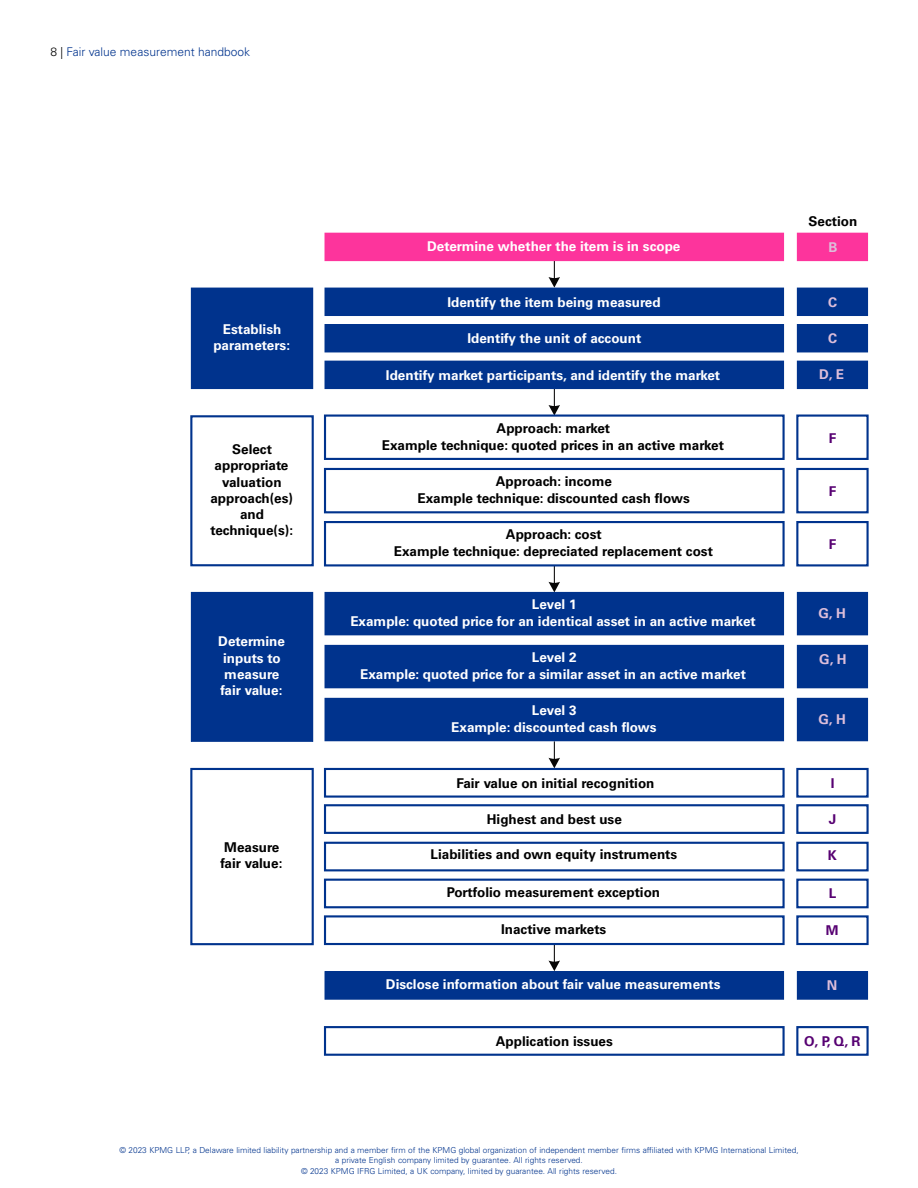
<style>
.page{position:relative;width:918px;height:1188px;background:#fff}
.page>*{position:absolute;margin:0;border:0;box-sizing:border-box;transform-origin:0 0}
.t1{font:700 13.5px/16.2px "Univers LT Std";color:#000;text-align:center}
.t2{font:700 13.5px/16.2px "Univers LT Std";color:#fff;text-align:center}
.t3{font:700 13.5px "Univers LT Std";color:#ddbeda}
.t4{font:700 13.5px "Univers LT Std";color:#570172}
.t5{font:300 12px "Univers LT Std";color:#00338d}
.t6{font:300 8.25px/10.5px "Univers LT Std";color:#00338d;text-align:center}
.s1{color:#000}
</style>
<div class="page">
<svg style="left:549px;top:261px;width:11px;height:27px"></svg>
<svg style="left:549px;top:566px;width:11px;height:26px"></svg>
<svg style="left:549px;top:389px;width:11px;height:26px"></svg>
<svg style="left:549px;top:741px;width:11px;height:27px"></svg>
<svg style="left:549px;top:945px;width:11px;height:26px"></svg>
<div style="left:325px;top:233px;width:459px;height:28px;background:#fd349c"></div>
<div style="left:797px;top:233px;width:71px;height:28px;background:#fd349c"></div>
<div style="left:325px;top:288px;width:459px;height:28px;background:#00338d"></div>
<div style="left:191px;top:288px;width:122px;height:101px;background:#00338d"></div>
<div style="left:797px;top:288px;width:71px;height:28px;background:#00338d"></div>
<div style="left:325px;top:325px;width:459px;height:27px;background:#00338d"></div>
<div style="left:325px;top:324px;width:459px;height:28px;border:1px solid #00338d"></div>
<div style="left:797px;top:325px;width:71px;height:27px;background:#00338d"></div>
<div style="left:797px;top:324px;width:71px;height:28px;border:1px solid #00338d"></div>
<div style="left:325px;top:361px;width:459px;height:28px;background:#00338d"></div>
<div style="left:797px;top:361px;width:71px;height:28px;background:#00338d"></div>
<div style="left:190px;top:415px;width:124px;height:151px;border:2px solid #00338d"></div>
<div style="left:796px;top:415px;width:73px;height:45px;border:2px solid #00338d"></div>
<div style="left:796px;top:468px;width:73px;height:45px;border:2px solid #00338d"></div>
<div style="left:796px;top:521px;width:73px;height:45px;border:2px solid #00338d"></div>
<div style="left:324px;top:415px;width:461px;height:45px;border:2px solid #00338d"></div>
<div style="left:191px;top:592px;width:122px;height:149px;background:#00338d"></div>
<div style="left:191px;top:592px;width:122px;height:150px;border:1px solid #00338d"></div>
<div style="left:797px;top:698px;width:71px;height:43px;background:#00338d"></div>
<div style="left:325px;top:698px;width:459px;height:43px;background:#00338d"></div>
<div style="left:797px;top:645px;width:71px;height:43px;background:#00338d"></div>
<div style="left:325px;top:645px;width:459px;height:43px;background:#00338d"></div>
<div style="left:797px;top:592px;width:71px;height:43px;background:#00338d"></div>
<div style="left:325px;top:592px;width:459px;height:43px;background:#00338d"></div>
<div style="left:324px;top:468px;width:461px;height:45px;border:2px solid #00338d"></div>
<div style="left:324px;top:521px;width:461px;height:45px;border:2px solid #00338d"></div>
<div style="left:324px;top:768px;width:461px;height:30px;border:2px solid #00338d"></div>
<div style="left:796px;top:768px;width:73px;height:30px;border:2px solid #00338d"></div>
<div style="left:324px;top:804px;width:461px;height:30px;border:2px solid #00338d"></div>
<div style="left:796px;top:804px;width:73px;height:30px;border:2px solid #00338d"></div>
<div style="left:324px;top:842px;width:461px;height:29px;border:2px solid #00338d"></div>
<div style="left:796px;top:842px;width:73px;height:29px;border:2px solid #00338d"></div>
<div style="left:324px;top:879px;width:461px;height:29px;border:2px solid #00338d"></div>
<div style="left:796px;top:879px;width:73px;height:29px;border:2px solid #00338d"></div>
<div style="left:324px;top:915px;width:461px;height:30px;border:2px solid #00338d"></div>
<div style="left:796px;top:915px;width:73px;height:30px;border:2px solid #00338d"></div>
<div style="left:324px;top:1026px;width:461px;height:30px;border:2px solid #00338d"></div>
<div style="left:796px;top:1026px;width:73px;height:30px;border:2px solid #00338d"></div>
<div style="left:325px;top:972px;width:459px;height:27px;background:#00338d"></div>
<div style="left:325px;top:971px;width:459px;height:29px;border:1px solid #00338d"></div>
<div style="left:797px;top:972px;width:71px;height:27px;background:#00338d"></div>
<div style="left:797px;top:971px;width:71px;height:29px;border:1px solid #00338d"></div>
<div style="left:190px;top:768px;width:124px;height:177px;border:2px solid #00338d"></div>
<p class="t5" style="left:50px;top:44px;width:201px"><span class="s1">8 |</span> Fair value measurement handbook</p>
<p class="t2" style="left:213px;top:321px;width:78px">Establish parameters:</p>
<p class="t1" style="left:210px;top:442px;width:84px">Select appropriate valuation approach(es) and technique(s):</p>
<p class="t2" style="left:218px;top:634px;width:68px;text-align:left">Determine inputs to measure fair value:</p>
<p class="t1" style="left:221px;top:840px;width:63px;text-align:left">Measure fair value:</p>
<p class="t1" style="left:809px;top:214px;width:50px">Section</p>
<p class="t2" style="left:427px;top:238px;width:255px">Determine whether the item is in scope</p>
<p class="t3" style="left:829px;top:239px;width:11px">B</p>
<p class="t2" style="left:447px;top:294px;width:215px">Identify the item being measured</p>
<p class="t3" style="left:828px;top:294px;width:11px">C</p>
<p class="t2" style="left:467px;top:330px;width:176px">Identify the unit of account</p>
<p class="t3" style="left:828px;top:330px;width:11px">C</p>
<p class="t2" style="left:386px;top:367px;width:336px">Identify market participants, and identify the market</p>
<p class="t3" style="left:819px;top:367px;width:26px">D, E</p>
<p class="t1" style="left:382px;top:421px;width:344px">Approach: market<br>Example technique: quoted prices in an active market</p>
<p class="t4" style="left:829px;top:430px;width:9px">F</p>
<p class="t1" style="left:417px;top:474px;width:274px">Approach: income<br>Example technique: discounted cash flows</p>
<p class="t1" style="left:394px;top:527px;width:321px">Approach: cost<br>Example technique: depreciated replacement cost</p>
<p class="t4" style="left:829px;top:483px;width:9px">F</p>
<p class="t4" style="left:829px;top:536px;width:9px">F</p>
<p class="t2" style="left:350px;top:597px;width:407px">Level 1<br>Example: quoted price for an identical asset in an active market</p>
<p class="t3" style="left:818px;top:605px;width:29px">G, H</p>
<p class="t3" style="left:819px;top:651px;width:29px">G, H</p>
<p class="t2" style="left:360px;top:650px;width:387px">Level 2<br>Example: quoted price for a similar asset in an active market</p>
<p class="t2" style="left:451px;top:703px;width:207px">Level 3<br>Example: discounted cash flows</p>
<p class="t3" style="left:818px;top:711px;width:29px">G, H</p>
<p class="t1" style="left:456px;top:775px;width:200px">Fair value on initial recognition</p>
<p class="t4" style="left:831px;top:775px;width:5px">I</p>
<p class="t1" style="left:487px;top:811px;width:137px">Highest and best use</p>
<p class="t4" style="left:829px;top:811px;width:9px">J</p>
<p class="t1" style="left:431px;top:847px;width:248px">Liabilities and own equity instruments</p>
<p class="t4" style="left:828px;top:848px;width:11px">K</p>
<p class="t1" style="left:447px;top:884px;width:215px">Portfolio measurement exception</p>
<p class="t4" style="left:829px;top:886px;width:9px">L</p>
<p class="t1" style="left:501px;top:921px;width:107px">Inactive markets</p>
<p class="t4" style="left:826px;top:922px;width:14px">M</p>
<p class="t2" style="left:386px;top:976px;width:336px">Disclose information about fair value measurements</p>
<p class="t3" style="left:827px;top:977px;width:12px">N</p>
<p class="t1" style="left:496px;top:1033px;width:119px">Application issues</p>
<p class="t4" style="left:804px;top:1033px;width:58px">O, P, Q, R</p>
<p class="t6" style="left:119px;top:1145px;width:681px">© 2023 KPMG LLP, a Delaware limited liability partnership and a member firm of the KPMG global organization of independent member firms affiliated with KPMG International Limited, a private English company limited by guarantee. All rights reserved.<br>© 2023 KPMG IFRG Limited, a UK company, limited by guarantee. All rights reserved.</p>
</div>
